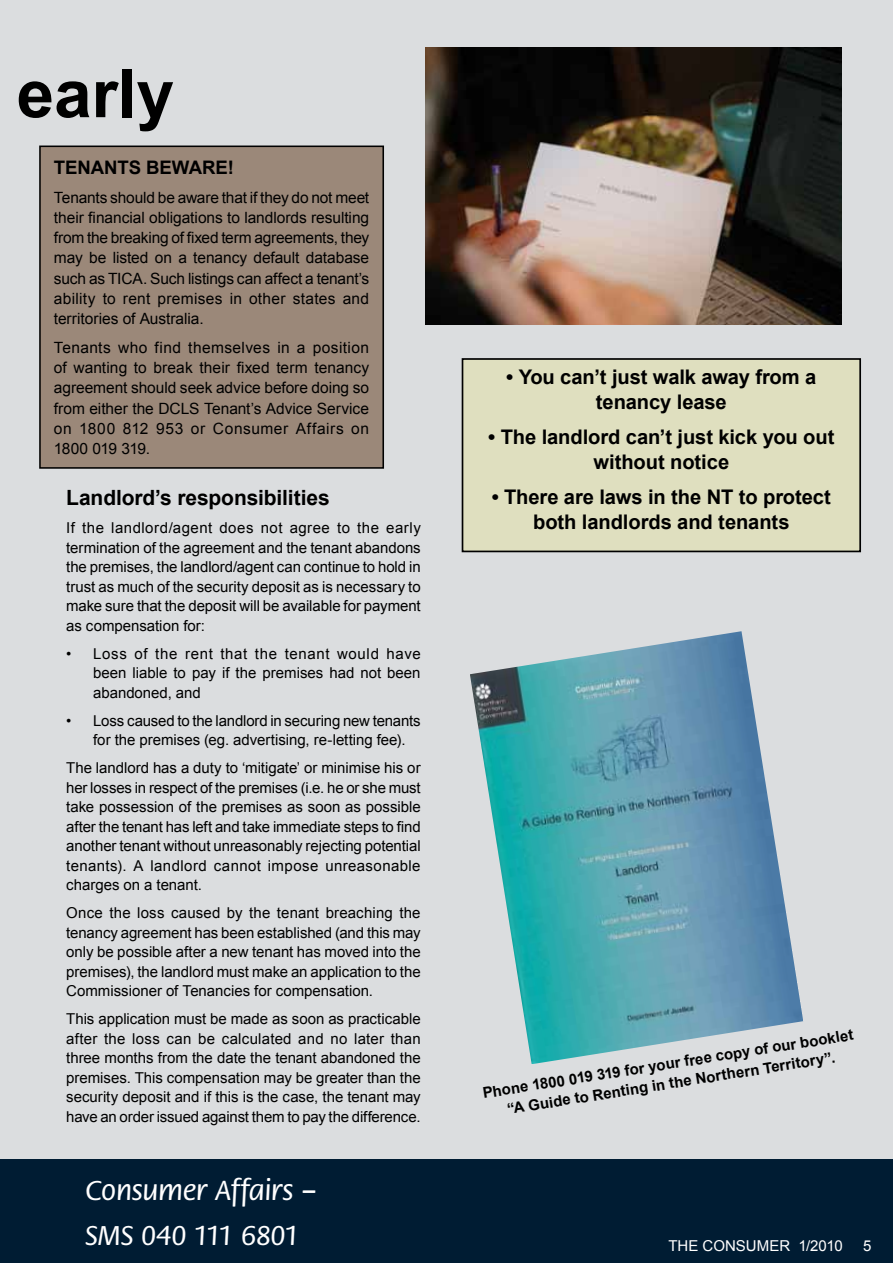
<style>
.page{position:relative;width:893px;height:1263px;background:#fff}
.page>*{position:absolute;margin:0;border:0;box-sizing:border-box;transform-origin:0 0}
.t1{font:700 67.5px "Arial";color:#000}
.t2{font:500 30px/45px "Flora Std";letter-spacing:-.015em;color:#fff}
.t3{font:700 21px "Arial";letter-spacing:-.005em;color:#000}
.t4{font:700 20.1px/25.2px "Arial";letter-spacing:-.005em;color:#000;text-align:center}
.t5{font:700 18.6px "Arial";letter-spacing:-.005em;color:#000}
.t6{font:15.6px/20.2px "Arial";letter-spacing:.015em;color:#000;text-align:justify}
.t7{font:15px/19.5px "Arial";letter-spacing:-.005em;color:#000;text-align:justify}
.t8{font:700 15px/19.5px "Arial";color:#000;text-align:center}
.t9{font:15px "Arial";color:#fff}
</style>
<div class="page">
<div style="left:0;top:1157px;width:893px;height:106px;background:#001c33"></div>
<div style="left:0;top:0;width:893px;height:1158px;background:#dbdddf"></div>
<img style="left:425px;top:48px;width:417px;height:276px">
<div style="left:462px;top:359px;width:398px;height:192px;background:#dfdfbf"></div>
<div style="left:462px;top:358px;width:399px;height:194px;border:2px solid #000"></div>
<img style="left:470px;top:631px;width:333px;height:433px">
<div style="left:40px;top:146px;width:343px;height:322px;background:#9b8879"></div>
<div style="left:39px;top:146px;width:345px;height:323px;border:2px solid #000"></div>
<h1 class="t1" style="left:17px;top:56px;width:159px">early</h1>
<p class="t5" style="left:54px;top:157px;width:181px">TENANTS BEWARE!</p>
<p class="t6" style="left:54px;top:187px;width:317px">Tenants should be aware that if they do not meet their financial obligations to landlords resulting from the breaking of fixed term agreements, they may be listed on a tenancy default database such as TICA. Such listings can affect a tenant’s ability to rent premises in other states and territories of Australia.</p>
<p class="t6" style="left:54px;top:337px;width:317px">Tenants who find themselves in a position of wanting to break their fixed term tenancy agreement should seek advice before doing so from either the DCLS Tenant’s Advice Service on 1800 812 953 or Consumer Affairs on 1800 019 319.</p>
<h3 class="t3" style="left:66px;top:486px;width:265px">Landlord’s responsibilities</h3>
<p class="t7" style="left:66px;top:518px;width:356px">If the landlord/agent does not agree to the early termination of the agreement and the tenant abandons the premises, the landlord/agent can continue to hold in trust as much of the security deposit as is necessary to make sure that the deposit will be available for payment as compensation for:</p>
<p class="t7" style="left:93px;top:644px;width:329px;text-indent:-27px">• Loss of the rent that the tenant would have been liable to pay if the premises had not been abandoned, and</p>
<p class="t7" style="left:93px;top:711px;width:329px;text-indent:-27px">• Loss caused to the landlord in securing new tenants for the premises (eg. advertising, re-letting fee).</p>
<p class="t7" style="left:66px;top:758px;width:356px">The landlord has a duty to ‘mitigate’ or minimise his or her losses in respect of the premises (i.e. he or she must take possession of the premises as soon as possible after the tenant has left and take immediate steps to find another tenant without unreasonably rejecting potential tenants). A landlord cannot impose unreasonable charges on a tenant.</p>
<p class="t7" style="left:66px;top:903px;width:356px">Once the loss caused by the tenant breaching the tenancy agreement has been established (and this may only be possible after a new tenant has moved into the premises), the landlord must make an application to the Commissioner of Tenancies for compensation.</p>
<p class="t7" style="left:66px;top:1009px;width:356px">This application must be made as soon as practicable after the loss can be calculated and no later than three months from the date the tenant abandoned the premises. This compensation may be greater than the security deposit and if this is the case, the tenant may have an order issued against them to pay the difference.</p>
<h2 class="t2" style="left:85px;top:1168px;width:233px">Consumer Affairs –<br>SMS 040 111 6801</h2>
<h3 class="t4" style="left:506px;top:364px;width:312px">• You can’t just walk away from a tenancy lease</h3>
<h3 class="t4" style="left:488px;top:424px;width:348px">• The landlord can’t just kick you out without notice</h3>
<h3 class="t4" style="left:492px;top:484px;width:341px">• There are laws in the NT to protect both landlords and tenants</h3>
<p class="t8" style="left:481px;top:1083px;width:376px;rotate:-9deg">Phone 1800 019 319 for your free copy of our booklet “A Guide to Renting in the Northern Territory”.</p>
<p class="t9" style="left:668px;top:1237px;width:176px">THE CONSUMER 1/2010</p>
<p class="t9" style="left:863px;top:1237px;width:10px">5</p>
</div>
